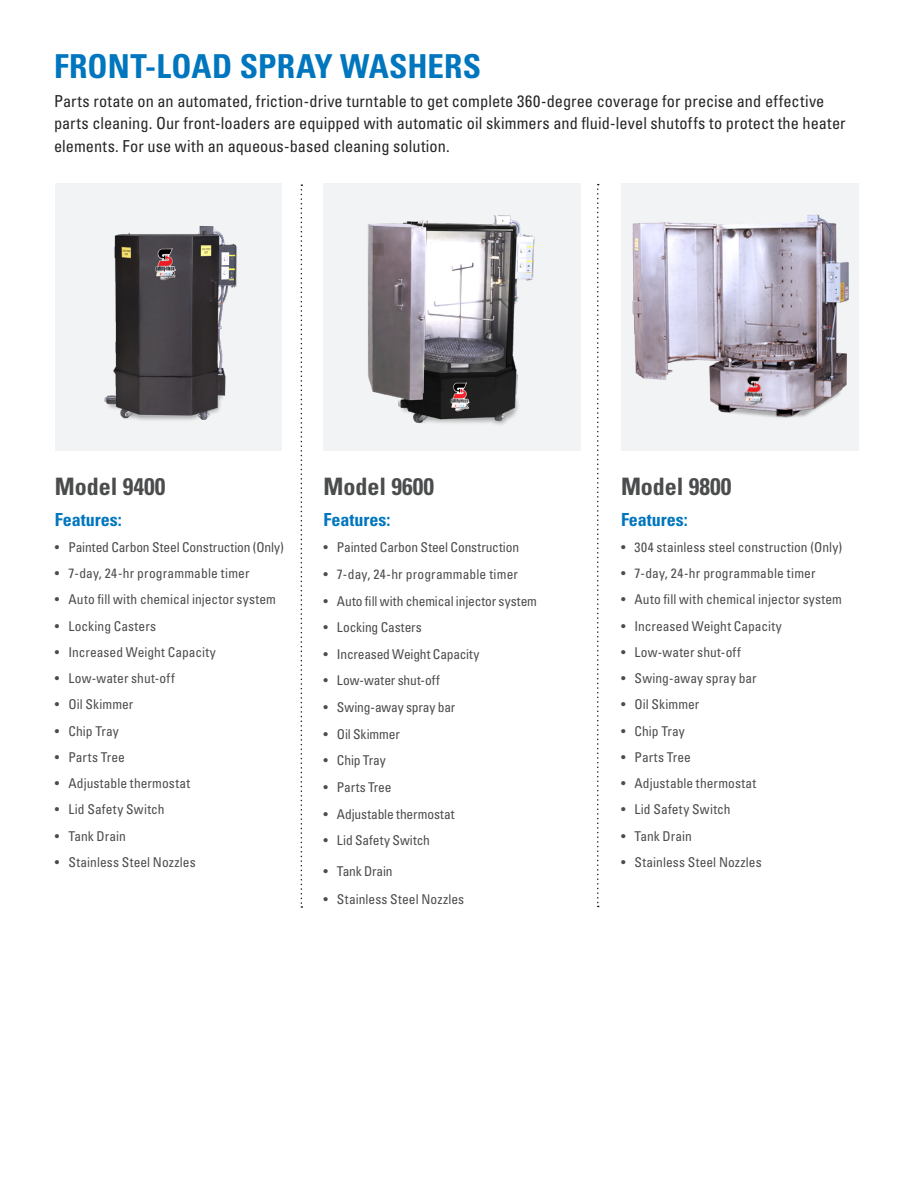
<style>
.page{position:relative;width:918px;height:1188px;background:#fff}
.page>*{position:absolute;margin:0;border:0;box-sizing:border-box;transform-origin:0 0}
.t1{font:700 condensed 33px "Univers LT Std";letter-spacing:.005em;color:#0076be}
.t2{font:700 condensed 24px "Univers LT Std";color:#4b4c4d}
.t3{font:700 condensed 18px "Univers LT Std";color:#0076be}
.body_copy__back{font:condensed 16.5px/22.5px "Univers LT Std";letter-spacing:.005em;color:#262626}
.t4{font:condensed 13.5px "Univers LT Std";letter-spacing:.005em;color:#4b4c4d}
.t5{font:condensed 13.5px "Univers LT Std";letter-spacing:-.015em;color:#4b4c4d}
</style>
<div class="page">
<div style="left:55px;top:184px;width:226px;height:267px;background:#f2f3f4"></div>
<img style="left:104px;top:226px;width:133px;height:194px">
<svg style="left:301px;top:184px;width:1px;height:724px"></svg>
<svg style="left:597px;top:184px;width:2px;height:723px"></svg>
<div style="left:621px;top:184px;width:238px;height:267px;background:#f2f3f4"></div>
<img style="left:632px;top:214px;width:217px;height:204px">
<div style="left:323px;top:184px;width:258px;height:267px;background:#f2f3f4"></div>
<img style="left:368px;top:215px;width:167px;height:210px">
<p class="t1" style="left:54px;top:46px;width:429px">FRONT-LOAD SPRAY WASHERS</p>
<p class="body_copy__back" style="left:54px;top:90px;width:793px">Parts rotate on an automated, friction-drive turntable to get complete 360-degree coverage for precise and effective parts cleaning. Our front-loaders are equipped with automatic oil skimmers and fluid-level shutoffs to protect the heater elements. For use with an aqueous-based cleaning solution.</p>
<p class="t2" style="left:55px;top:472px;width:112px">Model 9400</p>
<p class="t2" style="left:621px;top:472px;width:112px">Model 9800</p>
<p class="t3" style="left:621px;top:508px;width:68px">Features:</p>
<p class="t4" style="left:621px;top:539px;width:223px">• 304 stainless steel construction (Only)</p>
<p class="t4" style="left:621px;top:565px;width:196px">• 7-day, 24-hr programmable timer</p>
<p class="t4" style="left:621px;top:591px;width:223px">• Auto fill with chemical injector system</p>
<p class="t4" style="left:621px;top:617px;width:162px">• Increased Weight Capacity</p>
<p class="t4" style="left:621px;top:644px;width:121px">• Low-water shut-off</p>
<p class="t4" style="left:621px;top:670px;width:137px">• Swing-away spray bar</p>
<p class="t4" style="left:621px;top:696px;width:80px">• Oil Skimmer</p>
<p class="t4" style="left:621px;top:722px;width:65px">• Chip Tray</p>
<p class="t4" style="left:621px;top:749px;width:71px">• Parts Tree</p>
<p class="t4" style="left:621px;top:775px;width:137px">• Adjustable thermostat</p>
<p class="t4" style="left:621px;top:801px;width:111px">• Lid Safety Switch</p>
<p class="t4" style="left:621px;top:827px;width:73px">• Tank Drain</p>
<p class="t4" style="left:621px;top:854px;width:142px">• Stainless Steel Nozzles</p>
<p class="t2" style="left:323px;top:472px;width:112px">Model 9600</p>
<p class="t3" style="left:55px;top:508px;width:68px">Features:</p>
<p class="t4" style="left:55px;top:539px;width:230px">• Painted Carbon Steel Construction (Only)</p>
<p class="t4" style="left:55px;top:565px;width:196px">• 7-day, 24-hr programmable timer</p>
<p class="t4" style="left:55px;top:591px;width:223px">• Auto fill with chemical injector system</p>
<p class="t4" style="left:55px;top:617px;width:103px">• Locking Casters</p>
<p class="t4" style="left:55px;top:644px;width:162px">• Increased Weight Capacity</p>
<p class="t4" style="left:55px;top:670px;width:121px">• Low-water shut-off</p>
<p class="t4" style="left:55px;top:696px;width:80px">• Oil Skimmer</p>
<p class="t4" style="left:55px;top:722px;width:65px">• Chip Tray</p>
<p class="t4" style="left:55px;top:749px;width:71px">• Parts Tree</p>
<p class="t4" style="left:55px;top:775px;width:137px">• Adjustable thermostat</p>
<p class="t4" style="left:55px;top:801px;width:111px">• Lid Safety Switch</p>
<p class="t4" style="left:55px;top:827px;width:73px">• Tank Drain</p>
<p class="t4" style="left:55px;top:854px;width:142px">• Stainless Steel Nozzles</p>
<p class="t3" style="left:323px;top:508px;width:68px">Features:</p>
<p class="t4" style="left:323px;top:539px;width:197px">• Painted Carbon Steel Construction</p>
<p class="t4" style="left:323px;top:566px;width:196px">• 7-day, 24-hr programmable timer</p>
<p class="t4" style="left:323px;top:592px;width:215px">• Auto fill with chemical injector system</p>
<p class="t4" style="left:323px;top:619px;width:100px">• Locking Casters</p>
<p class="t5" style="left:323px;top:645px;width:158px">• Increased Weight Capacity</p>
<p class="t4" style="left:323px;top:672px;width:118px">• Low-water shut-off</p>
<p class="t4" style="left:323px;top:699px;width:133px">• Swing-away spray bar</p>
<p class="t4" style="left:323px;top:725px;width:78px">• Oil Skimmer</p>
<p class="t5" style="left:323px;top:752px;width:64px">• Chip Tray</p>
<p class="t5" style="left:323px;top:779px;width:70px">• Parts Tree</p>
<p class="t4" style="left:323px;top:805px;width:133px">• Adjustable thermostat</p>
<p class="t4" style="left:323px;top:832px;width:108px">• Lid Safety Switch</p>
<p class="t5" style="left:323px;top:862px;width:71px">• Tank Drain</p>
<p class="t4" style="left:323px;top:890px;width:142px">• Stainless Steel Nozzles</p>
</div>
